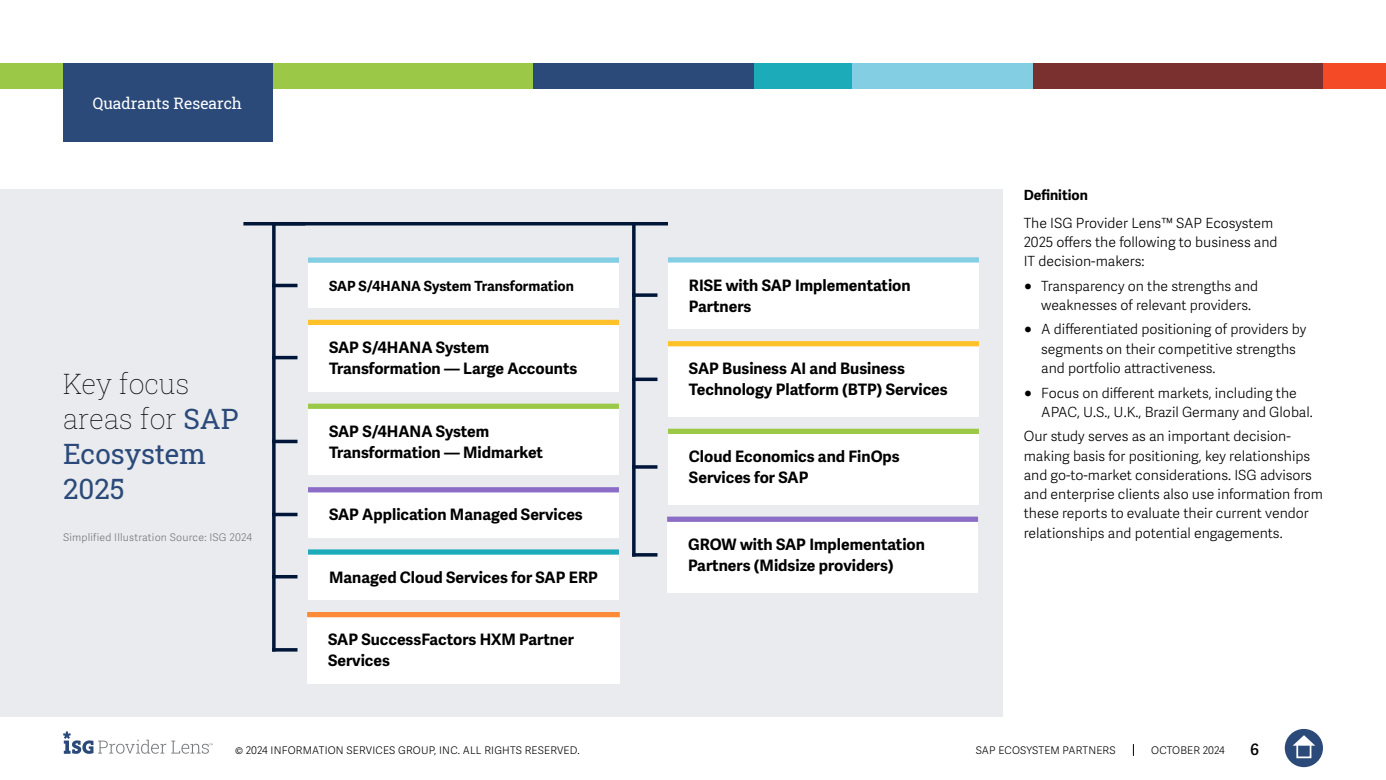
<style>
.page{position:relative;width:1386px;height:780px;background:#fff}
.page>*{position:absolute;margin:0;border:0;box-sizing:border-box;transform-origin:0 0}
.t1{font:28px/35px "Roboto Slab ISG P Thin";color:#000}
.Simplified_Illustrat{font:700 15.75px/21px "Adelle Sans";color:#000101}
.Simplified_Illustrat-2{font:700 15.75px "Adelle Sans";color:#000}
.t2{font:15.75px "Roboto Slab ISG P Regular";color:#fff}
.t3{font:600 15.75px "Adelle Sans";color:#000}
.t4{font:300 14px/19.2px "Adelle Sans";color:#000}
.Simplified_Illustrat-3{font:700 14px "Adelle Sans";color:#000101}
.t5{font:700 14px "Adelle Sans";color:#000}
.t6{font:300 10.5px "Adelle Sans";letter-spacing:.02em;color:#000}
.t7{font:300 10.5px "Adelle Sans";letter-spacing:.02em;color:#75787b}
.s1{font-family:"Roboto Slab ISG P Regular";color:#2b4a79}
.s2{font-weight:700;color:#000101}
</style>
<div class="page">
<svg style="left:1133px;top:744px;width:1px;height:12px"></svg>
<div style="left:1285px;top:729px;width:38px;height:38px;background:#2b4a79;border-radius:50%"></div>
<svg style="left:1293px;top:735px;width:22px;height:10px"></svg>
<div style="left:1296px;top:743px;width:15px;height:15px;border:2px solid #fff"></div>
<svg style="left:63px;top:731px;width:150px;height:23px"></svg>
<div style="left:0;top:63px;width:533px;height:25px;background:#9bc947"></div>
<div style="left:533px;top:63px;width:223px;height:25px;background:#2b4a79"></div>
<div style="left:850px;top:63px;width:184px;height:25px;background:#84cee3"></div>
<div style="left:1323px;top:63px;width:63px;height:25px;background:#f54a26"></div>
<div style="left:1033px;top:63px;width:290px;height:25px;background:#7a302e"></div>
<div style="left:754px;top:63px;width:98px;height:25px;background:#1cabb9"></div>
<div style="left:63px;top:63px;width:210px;height:79px;background:#2b4a79"></div>
<div style="left:0;top:189px;width:1003px;height:527px;background:#e9ebee"></div>
<div style="left:307px;top:616px;width:313px;height:67px;background:#fff"></div>
<div style="left:307px;top:612px;width:313px;height:5px;background:#fd8a36"></div>
<div style="left:308px;top:491px;width:311px;height:47px;background:#fff"></div>
<div style="left:308px;top:487px;width:311px;height:5px;background:#8b6cc6"></div>
<div style="left:668px;top:261px;width:311px;height:68px;background:#fff"></div>
<div style="left:668px;top:257px;width:311px;height:5px;background:#84cee3"></div>
<div style="left:308px;top:553px;width:311px;height:47px;background:#fff"></div>
<div style="left:308px;top:549px;width:311px;height:5px;background:#1cabb9"></div>
<div style="left:668px;top:341px;width:311px;height:76px;background:#fff"></div>
<div style="left:668px;top:341px;width:311px;height:5px;background:#ffc22b"></div>
<div style="left:668px;top:429px;width:311px;height:76px;background:#fff"></div>
<div style="left:668px;top:429px;width:311px;height:5px;background:#9bc947"></div>
<div style="left:667px;top:517px;width:311px;height:75px;background:#fff"></div>
<div style="left:667px;top:516px;width:311px;height:6px;background:#8b6cc6"></div>
<div style="left:308px;top:263px;width:311px;height:45px;background:#fff"></div>
<div style="left:308px;top:257px;width:311px;height:6px;background:#84cee3"></div>
<div style="left:308px;top:323px;width:311px;height:68px;background:#fff"></div>
<div style="left:308px;top:320px;width:311px;height:5px;background:#ffc22b"></div>
<div style="left:308px;top:407px;width:311px;height:68px;background:#fff"></div>
<div style="left:308px;top:403px;width:311px;height:6px;background:#9bc947"></div>
<svg style="left:272px;top:225px;width:4px;height:423px;background:#1c304e"></svg>
<hr style="left:272px;top:284px;width:26px;height:3px;background:#001638">
<svg style="left:636px;top:293px;width:21px;height:4px"></svg>
<svg style="left:636px;top:377px;width:21px;height:4px"></svg>
<hr style="left:632px;top:465px;width:25px;height:3px;background:#001638">
<hr style="left:632px;top:553px;width:25px;height:3px;background:#001638">
<hr style="left:272px;top:356px;width:26px;height:3px;background:#001638">
<hr style="left:272px;top:440px;width:26px;height:3px;background:#001638">
<hr style="left:272px;top:513px;width:26px;height:3px;background:#001638">
<hr style="left:272px;top:575px;width:26px;height:3px;background:#001638">
<hr style="left:272px;top:648px;width:26px;height:3px;background:#001638">
<svg style="left:632px;top:225px;width:4px;height:328px"></svg>
<hr style="left:243px;top:222px;width:62px;height:3px;background:#001638">
<hr style="left:272px;top:222px;width:396px;height:3px;background:#001638">
<p class="t2" style="left:93px;top:92px;width:151px">Quadrants Research</p>
<p class="t1" style="left:63px;top:366px;width:177px">Key focus areas for <span class="s1">SAP<br>Ecosystem<br>2025</span></p>
<p class="t7" style="left:63px;top:531px;width:190px">Simplified Illustration Source: ISG 2024</p>
<p class="Simplified_Illustrat-3" style="left:329px;top:277px;width:246px">SAP S/4HANA System Transformation</p>
<p class="Simplified_Illustrat" style="left:329px;top:337px;width:250px">SAP S/4HANA System<br>Transformation — Large Accounts</p>
<p class="Simplified_Illustrat" style="left:329px;top:421px;width:216px">SAP S/4HANA System<br>Transformation — Midmarket</p>
<p class="Simplified_Illustrat" style="left:329px;top:504px;width:255px">SAP Application Managed Services</p>
<p class="Simplified_Illustrat-2" style="left:329px;top:567px;width:270px">Managed Cloud Services for SAP ERP</p>
<p class="Simplified_Illustrat" style="left:328px;top:629px;width:247px">SAP SuccessFactors HXM Partner<br>Services</p>
<p class="Simplified_Illustrat" style="left:689px;top:275px;width:223px">RISE with SAP Implementation<br>Partners</p>
<p class="Simplified_Illustrat" style="left:689px;top:358px;width:260px">SAP Business AI and Business<br>Technology Platform (BTP) Services</p>
<p class="Simplified_Illustrat" style="left:689px;top:446px;width:212px">Cloud Economics and FinOps<br>Services for SAP</p>
<p class="Simplified_Illustrat" style="left:688px;top:534px;width:238px">GROW with SAP Implementation<br>Partners (Midsize providers)</p>
<p class="t5" style="left:1024px;top:186px;width:66px">Definition</p>
<p class="t4" style="left:1024px;top:213px;width:255px">The ISG Provider Lens™ SAP Ecosystem<br>2025 offers the following to business and<br>IT decision-makers:</p>
<p class="t4" style="left:1041px;top:276px;width:218px;text-indent:-18px"><span class="s2">●</span> Transparency on the strengths and weaknesses of relevant providers.</p>
<p class="t4" style="left:1041px;top:320px;width:267px;text-indent:-18px"><span class="s2">●</span> A differentiated positioning of providers by segments on their competitive strengths and portfolio attractiveness.</p>
<p class="t4" style="left:1041px;top:383px;width:273px;text-indent:-18px"><span class="s2">●</span> Focus on different markets, including the<br>APAC, U.S., U.K., Brazil Germany and Global.</p>
<p class="t4" style="left:1024px;top:427px;width:301px">Our study serves as an important decision&shy;making basis for positioning, key relationships and go-to-market considerations. ISG advisors and enterprise clients also use information from these reports to evaluate their current vendor relationships and potential engagements.</p>
<p class="t6" style="left:235px;top:744px;width:346px">© 2024 INFORMATION SERVICES GROUP, INC. ALL RIGHTS RESERVED.</p>
<p class="t6" style="left:976px;top:744px;width:141px">SAP ECOSYSTEM PARTNERS</p>
<p class="t6" style="left:1151px;top:744px;width:75px">OCTOBER 2024</p>
<p class="t3" style="left:1250px;top:740px;width:10px">6</p>
</div>
